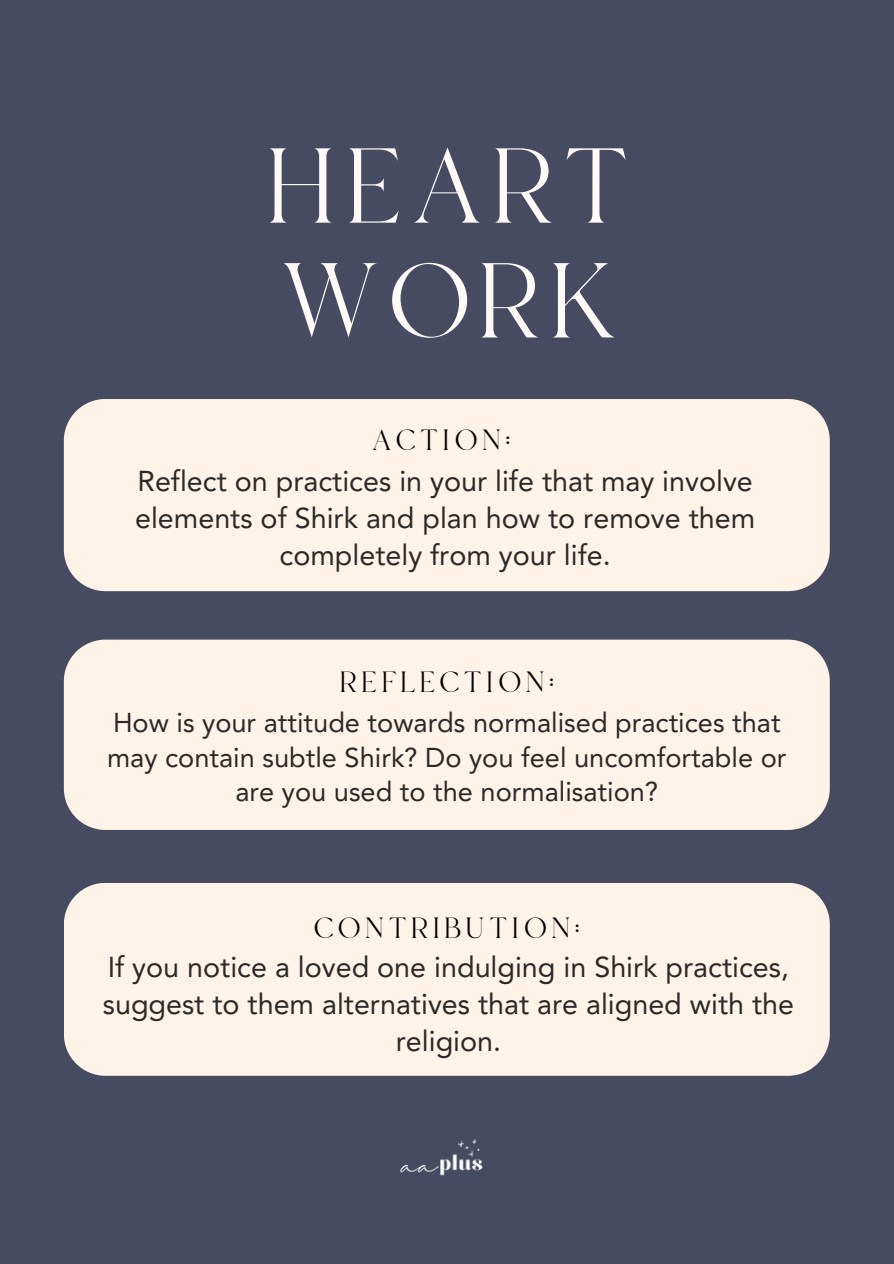
<style>
.page{position:relative;width:894px;height:1264px;background:#fff}
.page>*{position:absolute;margin:0;border:0;box-sizing:border-box;transform-origin:0 0}
.t1{font:151.65px/114.8px "Branch";letter-spacing:.04em;color:#fffaf8}
.t2{font:41.85px "Branch";letter-spacing:.09em;color:#000}
.t3{font:28.65px/37.2px "Avenir LT Pro";color:#292929;text-align:center}
.t4{font:27.15px/34.8px "Avenir LT Pro";color:#292929;text-align:center}
</style>
<div class="page">
<div style="left:0;top:0;width:893px;height:1263px;background:#474b61"></div>
<div style="left:64px;top:399px;width:765px;height:192px;background:#fff3e8"></div>
<div style="left:64px;top:639px;width:765px;height:191px;background:#fff3e8"></div>
<div style="left:64px;top:883px;width:765px;height:192px;background:#fff3e8"></div>
<img style="left:175px;top:1007px;width:531px;height:169px">
<h1 class="t1" style="left:264px;top:135px;width:367px">HEART<br>WORK</h1>
<h2 class="t2" style="left:371px;top:420px;width:141px">ACTION:</h2>
<p class="t3" style="left:135px;top:464px;width:621px">Reflect on practices in your life that may involve elements of Shirk and plan how to remove them completely from your life.</p>
<h2 class="t2" style="left:339px;top:662px;width:217px">REFLECTION:</h2>
<p class="t4" style="left:107px;top:707px;width:680px">How is your attitude towards normalised practices that may contain subtle Shirk? Do you feel uncomfortable or are you used to the normalisation?</p>
<h2 class="t2" style="left:313px;top:908px;width:268px">CONTRIBUTION:</h2>
<p class="t3" style="left:103px;top:950px;width:692px">If you notice a loved one indulging in Shirk practices, suggest to them alternatives that are aligned with the religion.</p>
</div>
